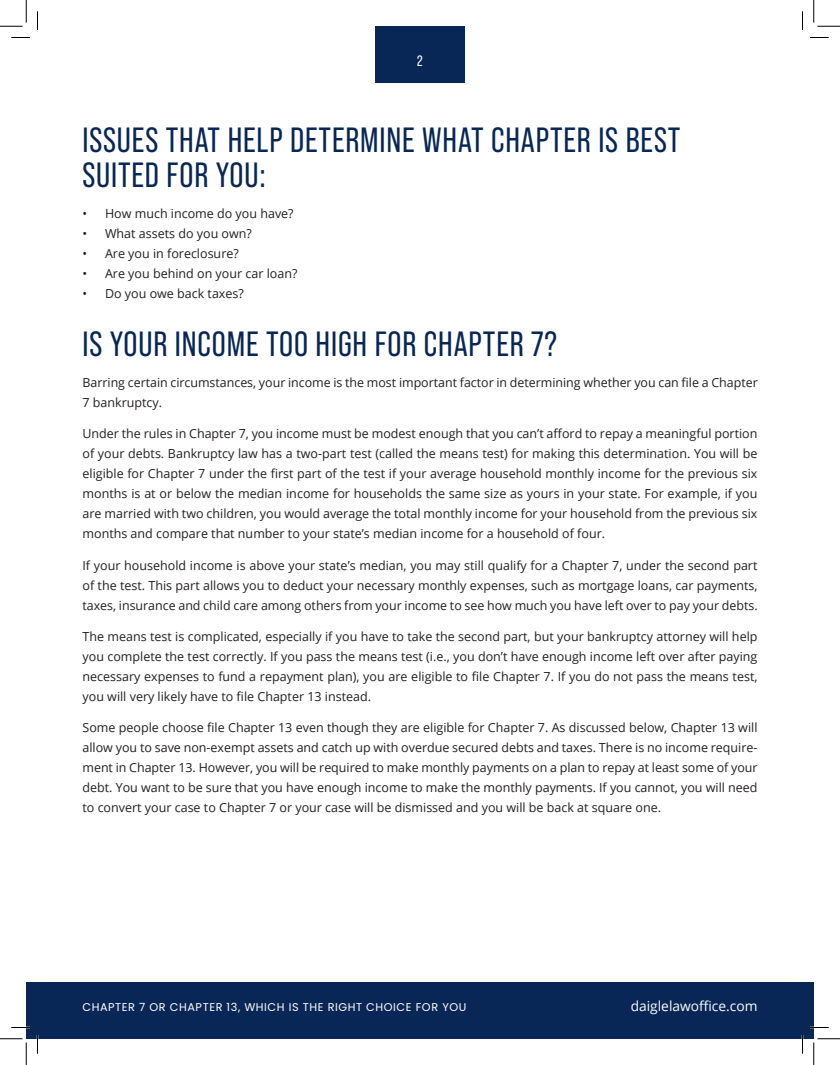
<style>
.page{position:relative;width:840px;height:1065px;background:#fff}
.page>*{position:absolute;margin:0;border:0;box-sizing:border-box;transform-origin:0 0}
.Subsection_Title{font:35px/35px "Bebas Neue Pro";letter-spacing:.025em;color:#082756}
.t1{font:15px "Bebas Neue Pro";color:#fff}
.t2{font:13.75px "Open Sans";color:#fff}
.P1_-_Basic_Paragraph{font:12.5px/20px "Open Sans";color:#231f20;text-align:justify}
.t3{font:11.25px "Poppins";letter-spacing:.05em;color:#fff}
</style>
<div class="page">
<div style="left:375px;top:26px;width:90px;height:57px;background:#082756"></div>
<div style="left:26px;top:982px;width:776px;height:57px;background:#082756"></div>
<div style="left:802px;top:983px;width:12px;height:56px;background:#082756"></div>
<svg style="left:11px;top:37px;width:19px;height:1px"></svg>
<svg style="left:810px;top:37px;width:19px;height:1px"></svg>
<svg style="left:11px;top:1027px;width:19px;height:1px"></svg>
<svg style="left:810px;top:1027px;width:19px;height:1px"></svg>
<svg style="left:37px;top:11px;width:1px;height:19px"></svg>
<svg style="left:37px;top:1035px;width:1px;height:19px"></svg>
<svg style="left:802px;top:11px;width:1px;height:19px"></svg>
<svg style="left:802px;top:1035px;width:1px;height:19px"></svg>
<svg style="left:0;top:0;width:27px;height:27px"></svg>
<svg style="left:0;top:1039px;width:27px;height:26px"></svg>
<svg style="left:814px;top:0;width:26px;height:27px"></svg>
<svg style="left:814px;top:1039px;width:26px;height:26px"></svg>
<p class="t1" style="left:417px;top:53px;width:7px">2</p>
<p class="Subsection_Title" style="left:82px;top:122px;width:599px">ISSUES THAT HELP DETERMINE WHAT CHAPTER IS BEST<br>SUITED FOR YOU:</p>
<p class="P1_-_Basic_Paragraph" style="left:82px;top:203px;width:213px">• How much income do you have?</p>
<p class="P1_-_Basic_Paragraph" style="left:82px;top:223px;width:171px">• What assets do you own?</p>
<p class="P1_-_Basic_Paragraph" style="left:82px;top:243px;width:158px">• Are you in foreclosure?</p>
<p class="P1_-_Basic_Paragraph" style="left:82px;top:263px;width:216px">• Are you behind on your car loan?</p>
<p class="P1_-_Basic_Paragraph" style="left:82px;top:283px;width:163px">• Do you owe back taxes?</p>
<p class="Subsection_Title" style="left:82px;top:326px;width:476px">IS YOUR INCOME TOO HIGH FOR CHAPTER 7?</p>
<p class="P1_-_Basic_Paragraph" style="left:82px;top:372px;width:677px">Barring certain circumstances, your income is the most important factor in determining whether you can file a Chapter<br>7 bankruptcy.</p>
<p class="P1_-_Basic_Paragraph" style="left:82px;top:423px;width:677px">Under the rules in Chapter 7, you income must be modest enough that you can’t afford to repay a meaningful portion of your debts. Bankruptcy law has a two-part test (called the means test) for making this determination. You will be eligible for Chapter 7 under the first part of the test if your average household monthly income for the previous six months is at or below the median income for households the same size as yours in your state. For example, if you are married with two children, you would average the total monthly income for your household from the previous six months and compare that number to your state’s median income for a household of four.</p>
<p class="P1_-_Basic_Paragraph" style="left:82px;top:555px;width:677px">If your household income is above your state’s median, you may still qualify for a Chapter 7, under the second part of the test. This part allows you to deduct your necessary monthly expenses, such as mortgage loans, car payments, taxes, insurance and child care among others from your income to see how much you have left over to pay your debts.</p>
<p class="P1_-_Basic_Paragraph" style="left:82px;top:626px;width:677px">The means test is complicated, especially if you have to take the second part, but your bankruptcy attorney will help you complete the test correctly. If you pass the means test (i.e., you don’t have enough income left over after paying necessary expenses to fund a repayment plan), you are eligible to file Chapter 7. If you do not pass the means test, you will very likely have to file Chapter 13 instead.</p>
<p class="P1_-_Basic_Paragraph" style="left:82px;top:717px;width:677px">Some people choose file Chapter 13 even though they are eligible for Chapter 7. As discussed below, Chapter 13 will allow you to save non-exempt assets and catch up with overdue secured debts and taxes. There is no income require&shy;ment in Chapter 13. However, you will be required to make monthly payments on a plan to repay at least some of your debt. You want to be sure that you have enough income to make the monthly payments. If you cannot, you will need to convert your case to Chapter 7 or your case will be dismissed and you will be back at square one.</p>
<p class="t3" style="left:82px;top:1000px;width:385px">CHAPTER 7 OR CHAPTER 13, WHICH IS THE RIGHT CHOICE FOR YOU</p>
<p class="t2" style="left:631px;top:996px;width:128px">daiglelawoffice.com</p>
</div>
